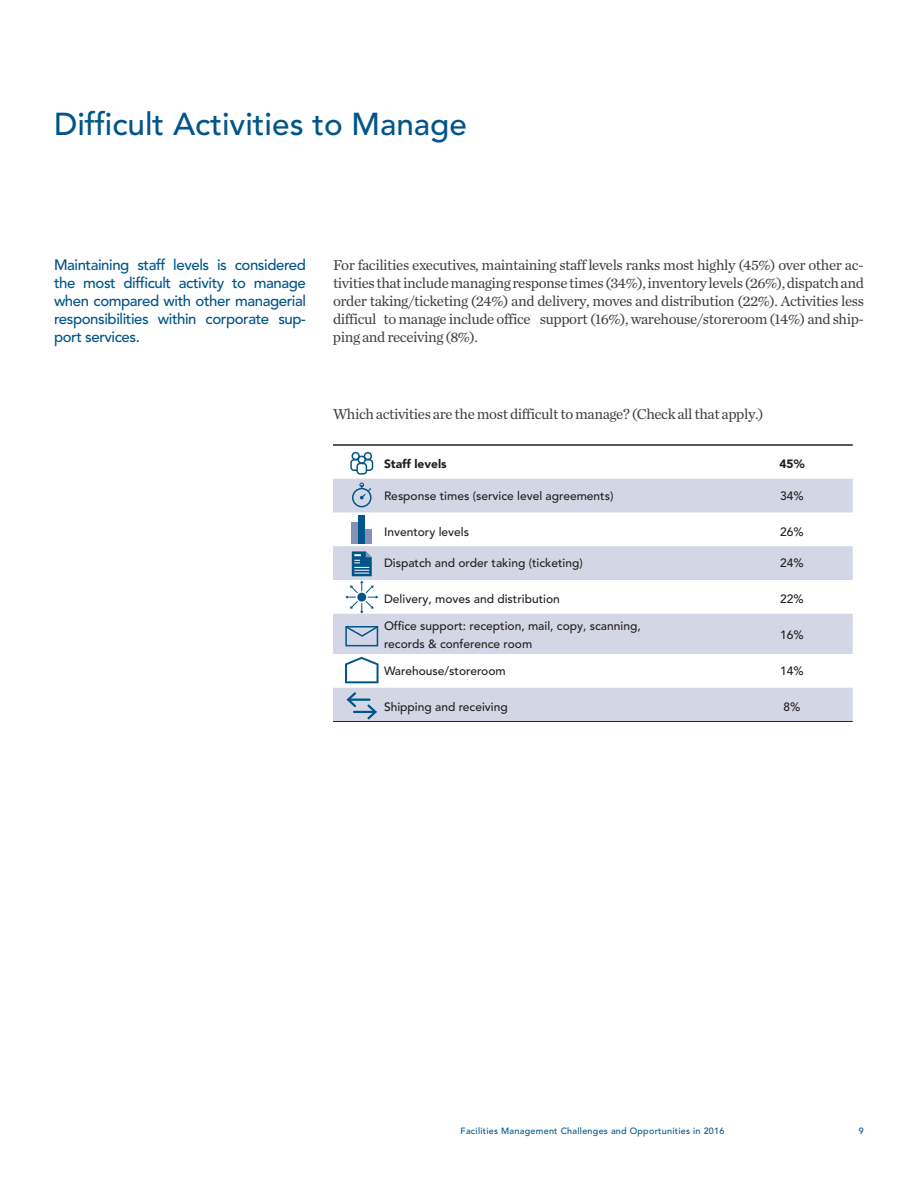
<style>
.page{position:relative;width:918px;height:1188px;background:#fff}
.page>*{position:absolute;margin:0;border:0;box-sizing:border-box;transform-origin:0 0}
.t1{font:500 31.5px "Avenir LT Pro";color:#01558a}
.t2{font:15px/17.9px "Chronicle Text G1";letter-spacing:-.03em;color:#3e3e3f;text-align:justify}
.t3{font:500 15px/18px "Avenir LT Pro";letter-spacing:-.03em;color:#01558a;text-align:justify}
.t4{font:500 12px/18px "Avenir LT Pro";color:#231f20}
.t5{font:900 12px "Avenir LT Std";color:#231f20}
.t6{font:500 9px "Avenir LT Std";letter-spacing:.03em;color:#01558a}
.t7{font:500 9px "Avenir LT Pro";color:#01558a}
</style>
<div class="page">
<svg style="left:333px;top:479px;width:520px;height:242px;fill:#d3d7e5"></svg>
<hr style="left:333px;top:444px;width:405px;height:2px;background:#231f20">
<hr style="left:738px;top:444px;width:115px;height:2px;background:#231f20">
<hr style="left:333px;top:721px;width:405px;height:1px;background:#231f20">
<hr style="left:738px;top:721px;width:115px;height:1px;background:#231f20">
<div style="left:352px;top:452px;width:8px;height:8px;border:2px solid #01558a;border-radius:50%"></div>
<div style="left:350px;top:459px;width:11px;height:12px;border:2px solid #01558a;border-radius:3px"></div>
<div style="left:364px;top:452px;width:8px;height:8px;border:2px solid #01558a;border-radius:50%"></div>
<div style="left:363px;top:459px;width:10px;height:12px;border:2px solid #01558a;border-radius:3px"></div>
<div style="left:358px;top:456px;width:8px;height:8px;border:2px solid #01558a;border-radius:50%"></div>
<div style="left:357px;top:463px;width:9px;height:11px;background:#fff;border-radius:3px"></div>
<div style="left:356px;top:463px;width:11px;height:12px;border:2px solid #01558a;border-radius:3px"></div>
<div style="left:352px;top:488px;width:20px;height:19px;border:2px solid #01558a;border-radius:50%"></div>
<svg style="left:360px;top:483px;width:12px;height:17px"></svg>
<hr style="left:348px;top:699px;width:22px;height:2px;background:#01558a">
<svg style="left:345px;top:690px;width:13px;height:19px"></svg>
<hr style="left:354px;top:711px;width:21px;height:2px;background:#01558a">
<svg style="left:365px;top:702px;width:14px;height:19px"></svg>
<svg style="left:346px;top:551px;width:32px;height:62px"></svg>
<svg style="left:345px;top:657px;width:34px;height:26px"></svg>
<div style="left:345px;top:626px;width:33px;height:20px;border:2px solid #01558a"></div>
<svg style="left:344px;top:625px;width:36px;height:13px"></svg>
<h1 class="t1" style="left:54px;top:105px;width:415px">Difficult Activities to Manage</h1>
<p class="t3" style="left:54px;top:256px;width:254px">Maintaining staff levels is considered the most difficult activity to manage when compared with other managerial responsibilities within corporate sup&shy;port services.</p>
<p class="t2" style="left:333px;top:256px;width:533px">For facilities executives, maintaining staff levels ranks most highly (45%) over other ac&shy;tivities that include managing response times (34%), inventory levels (26%), dispatch and order taking/ticketing (24%) and delivery, moves and distribution (22%). Activities less difficul to manage include office support (16%), warehouse/storeroom (14%) and ship&shy;ping and receiving (8%).</p>
<p class="t2" style="left:333px;top:404px;width:432px">Which activities are the most difficult to manage? (Check all that apply.)</p>
<p class="t5" style="left:384px;top:457px;width:64px">Staff levels</p>
<p class="t5" style="left:779px;top:457px;width:27px">45%</p>
<p class="t4" style="left:384px;top:487px;width:231px">Response times (service level agreements)</p>
<p class="t4" style="left:780px;top:487px;width:25px">34%</p>
<p class="t4" style="left:384px;top:523px;width:87px">Inventory levels</p>
<p class="t4" style="left:780px;top:523px;width:25px">26%</p>
<p class="t4" style="left:384px;top:554px;width:200px">Dispatch and order taking (ticketing)</p>
<p class="t4" style="left:780px;top:554px;width:25px">24%</p>
<p class="t4" style="left:384px;top:590px;width:177px">Delivery, moves and distribution</p>
<p class="t4" style="left:780px;top:590px;width:25px">22%</p>
<p class="t4" style="left:384px;top:617px;width:258px">Office support: reception, mail, copy, scanning, records &amp; conference room</p>
<p class="t4" style="left:780px;top:626px;width:25px">16%</p>
<p class="t4" style="left:384px;top:662px;width:123px">Warehouse/storeroom</p>
<p class="t4" style="left:780px;top:662px;width:25px">14%</p>
<p class="t4" style="left:384px;top:698px;width:125px">Shipping and receiving</p>
<p class="t4" style="left:784px;top:698px;width:18px">8%</p>
<p class="t6" style="left:461px;top:1126px;width:265px">Facilities Management Challenges and Opportunities in 2016</p>
<p class="t7" style="left:859px;top:1126px;width:7px">9</p>
</div>
